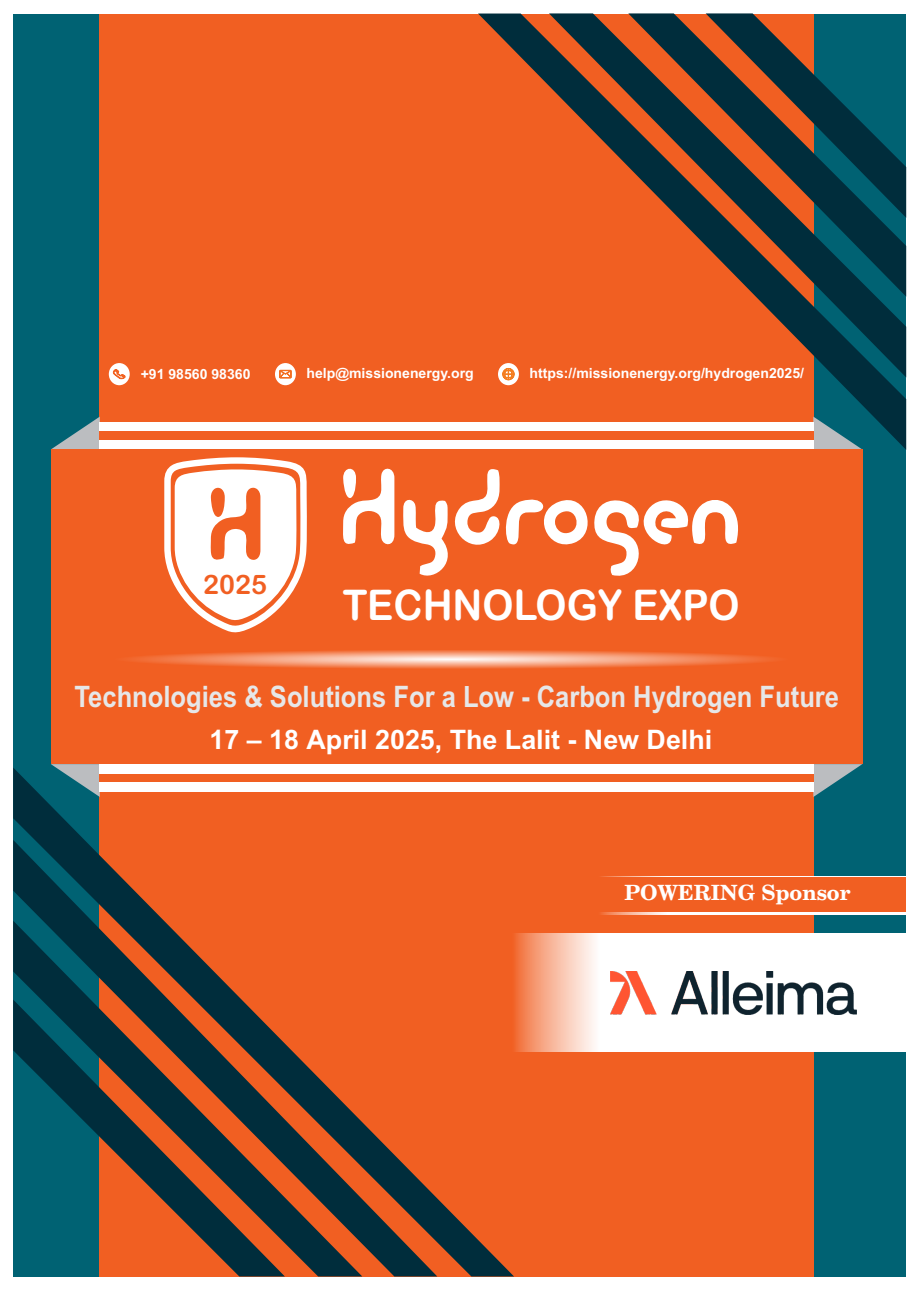
<style>
.page{position:relative;width:920px;height:1290px;background:#fff}
.page>*{position:absolute;margin:0;border:0;box-sizing:border-box;transform-origin:0 0}
.t1{font:42.3px "Arial Rounded MT Bold";color:#fff;scale:.93 1}
.t2{font:700 29.55px "Arial";color:#e6e7e8;scale:.86 1}
.t3{font:700 26.85px "Arial";color:#fff}
.t4{font:26.85px "Arial Rounded MT Bold";color:#f15f22}
.t5{font:700 21px "Century Schlbk Cyrillic BT";color:#fff}
.t6{font:700 14.1px "Arial";color:#fff}
</style>
<div class="page">
<div style="left:13px;top:14px;width:893px;height:1262px;background:#006273"></div>
<div style="left:99px;top:14px;width:714px;height:1262px;background:#f15f22"></div>
<svg style="left:478px;top:14px;width:428px;height:436px"></svg>
<svg style="left:549px;top:13px;width:357px;height:364px"></svg>
<svg style="left:628px;top:13px;width:278px;height:284px;fill:#00333c"></svg>
<svg style="left:706px;top:13px;width:200px;height:205px"></svg>
<svg style="left:13px;top:768px;width:501px;height:508px"></svg>
<svg style="left:13px;top:840px;width:424px;height:436px"></svg>
<svg style="left:13px;top:921px;width:349px;height:355px"></svg>
<svg style="left:13px;top:999px;width:272px;height:277px"></svg>
<svg style="left:51px;top:417px;width:49px;height:32px"></svg>
<svg style="left:813px;top:417px;width:49px;height:32px"></svg>
<svg style="left:51px;top:764px;width:49px;height:33px"></svg>
<svg style="left:813px;top:764px;width:49px;height:33px"></svg>
<div style="left:99px;top:422px;width:715px;height:369px;background:#fff"></div>
<div style="left:99px;top:431px;width:715px;height:351px;background:#f15f22"></div>
<div style="left:99px;top:440px;width:715px;height:333px;background:#fff"></div>
<div style="left:51px;top:449px;width:811px;height:315px;background:#f15f22"></div>
<div style="left:498px;top:363px;width:21px;height:22px;background:#fff;border-radius:50%"></div>
<svg style="left:502px;top:368px;width:12px;height:12px"></svg>
<div style="left:109px;top:363px;width:21px;height:22px;background:#fff;border-radius:50%"></div>
<svg style="left:113px;top:369px;width:12px;height:10px"></svg>
<svg style="left:275px;top:363px;width:21px;height:22px"></svg>
<svg style="left:279px;top:370px;width:12px;height:8px"></svg>
<svg style="left:130px;top:650px;width:644px;height:18px"></svg>
<svg style="left:403px;top:469px;width:335px;height:107px"></svg>
<svg style="left:343px;top:468px;width:51px;height:77px"></svg>
<svg style="left:164px;top:457px;width:143px;height:176px"></svg>
<svg style="left:511px;top:933px;width:395px;height:119px;background:#fce9e1"></svg>
<svg style="left:601px;top:876px;width:305px;height:39px;background:#fbd3c2"></svg>
<div style="left:584px;top:877px;width:322px;height:34px;background:#f15f22"></div>
<img style="left:610px;top:971px;width:247px;height:43px">
<p class="t6" style="left:141px;top:369px;width:111px">+91 98560 98360</p>
<p class="t6" style="left:307px;top:367px;width:169px">help@missionenergy.org</p>
<p class="t6" style="left:530px;top:367px;width:276px">https://missionenergy.org/hydrogen2025/</p>
<h3 class="t4" style="left:203px;top:574px;width:65px">2025</h3>
<h1 class="t1" style="left:343px;top:590px;width:428px">TECHNOLOGY EXPO</h1>
<h2 class="t2" style="left:75px;top:685px;width:890px">Technologies &amp; Solutions For a Low - Carbon Hydrogen Future</h2>
<h3 class="t3" style="left:210px;top:730px;width:504px">17 – 18 April 2025, The Lalit - New Delhi</h3>
<h3 class="t5" style="left:624px;top:884px;width:228px">POWERING Sponsor</h3>
</div>
